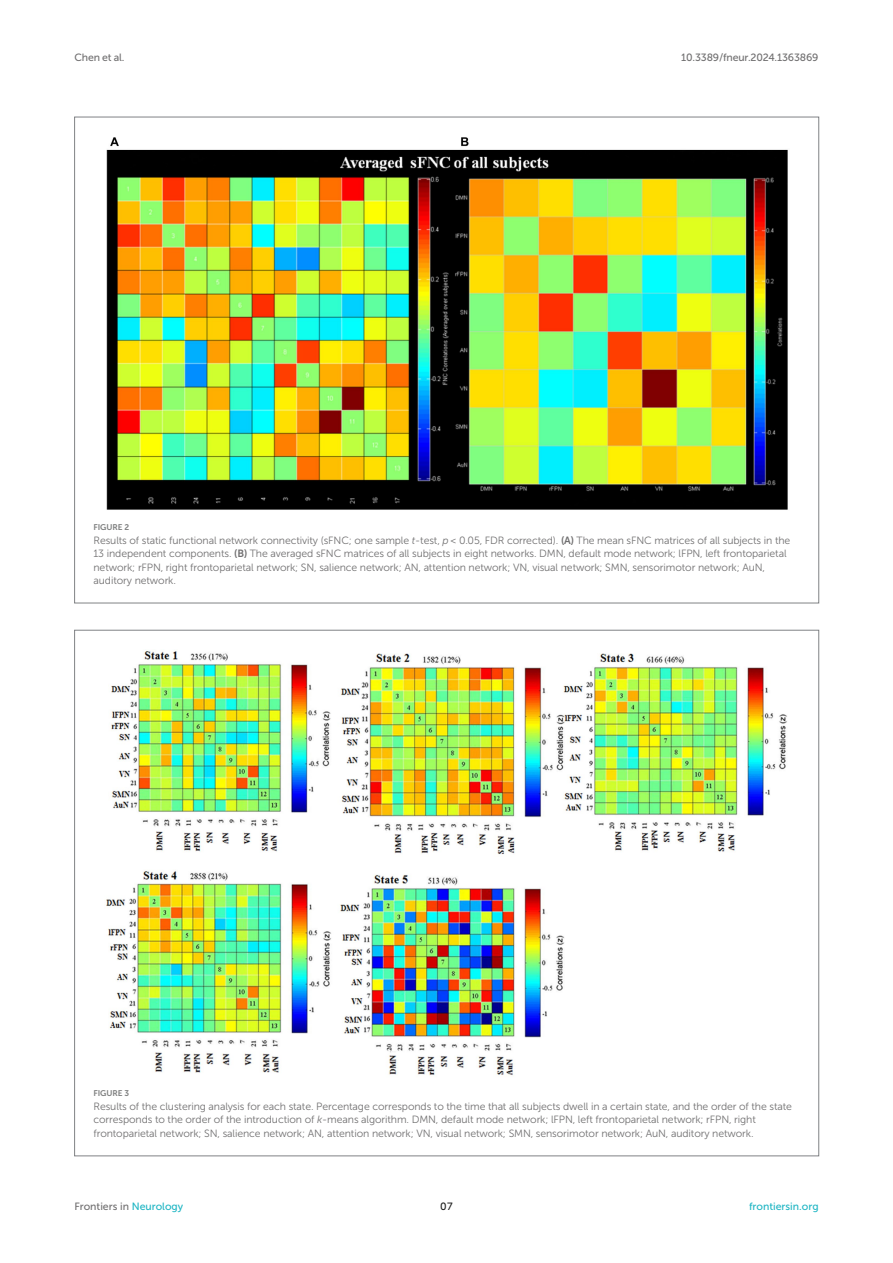
<style>
.page{position:relative;width:893px;height:1263px;background:#fff}
.page>*{position:absolute;margin:0;border:0;box-sizing:border-box;transform-origin:0 0}
.FIG_LEG{font:10.5px/13.5px "Museo Sans 300";letter-spacing:-.01em;color:#706f70}
.t1{font:10.5px "Museo Sans 500";letter-spacing:-.015em;color:#706f70}
.t2{font:10.5px "Museo Sans 500";color:#1db5c3}
.t3{font:10.5px "Museo Sans 500";color:#1b1c1b}
.FIG_HD{font:8.25px "Museo Sans 700";letter-spacing:-.01em;color:#7e7f7f}
.s1{font-style:italic}
.s2{font-family:"Museo Sans 700"}
.s3{color:#1db5c3}
</style>
<div class="page">
<img style="left:106px;top:137px;width:682px;height:373px">
<img style="left:106px;top:651px;width:681px;height:425px">
<p class="t1" style="left:74px;top:51px;width:52px">Chen et al.</p>
<p class="t1" style="left:681px;top:51px;width:139px">10.3389/fneur.2024.1363869</p>
<p class="FIG_HD" style="left:94px;top:523px;width:37px">FIGURE 2</p>
<p class="FIG_LEG" style="left:94px;top:533px;width:698px">Results of static functional network connectivity (sFNC; one sample <span class="s1">t</span>-test, <span class="s1">p &lt;</span> 0.05, FDR corrected). <span class="s2">(A)</span> The mean sFNC matrices of all subjects in the 13 independent components. <span class="s2">(B)</span> The averaged sFNC matrices of all subjects in eight networks. DMN, default mode network; lFPN, left frontoparietal network; rFPN, right frontoparietal network; SN, salience network; AN, attention network; VN, visual network; SMN, sensorimotor network; AuN, auditory network.</p>
<p class="FIG_HD" style="left:94px;top:1089px;width:37px">FIGURE 3</p>
<p class="FIG_LEG" style="left:94px;top:1100px;width:700px">Results of the clustering analysis for each state. Percentage corresponds to the time that all subjects dwell in a certain state, and the order of the state corresponds to the order of the introduction of <span class="s1">k</span>-means algorithm. DMN, default mode network; lFPN, left frontoparietal network; rFPN, right frontoparietal network; SN, salience network; AN, attention network; VN, visual network; SMN, sensorimotor network; AuN, auditory network.</p>
<p class="t1" style="left:74px;top:1200px;width:110px">Frontiers in <span class="s3">Neurology</span></p>
<p class="t3" style="left:440px;top:1200px;width:14px">07</p>
<p class="t2" style="left:749px;top:1200px;width:71px">frontiersin.org</p>
</div>
